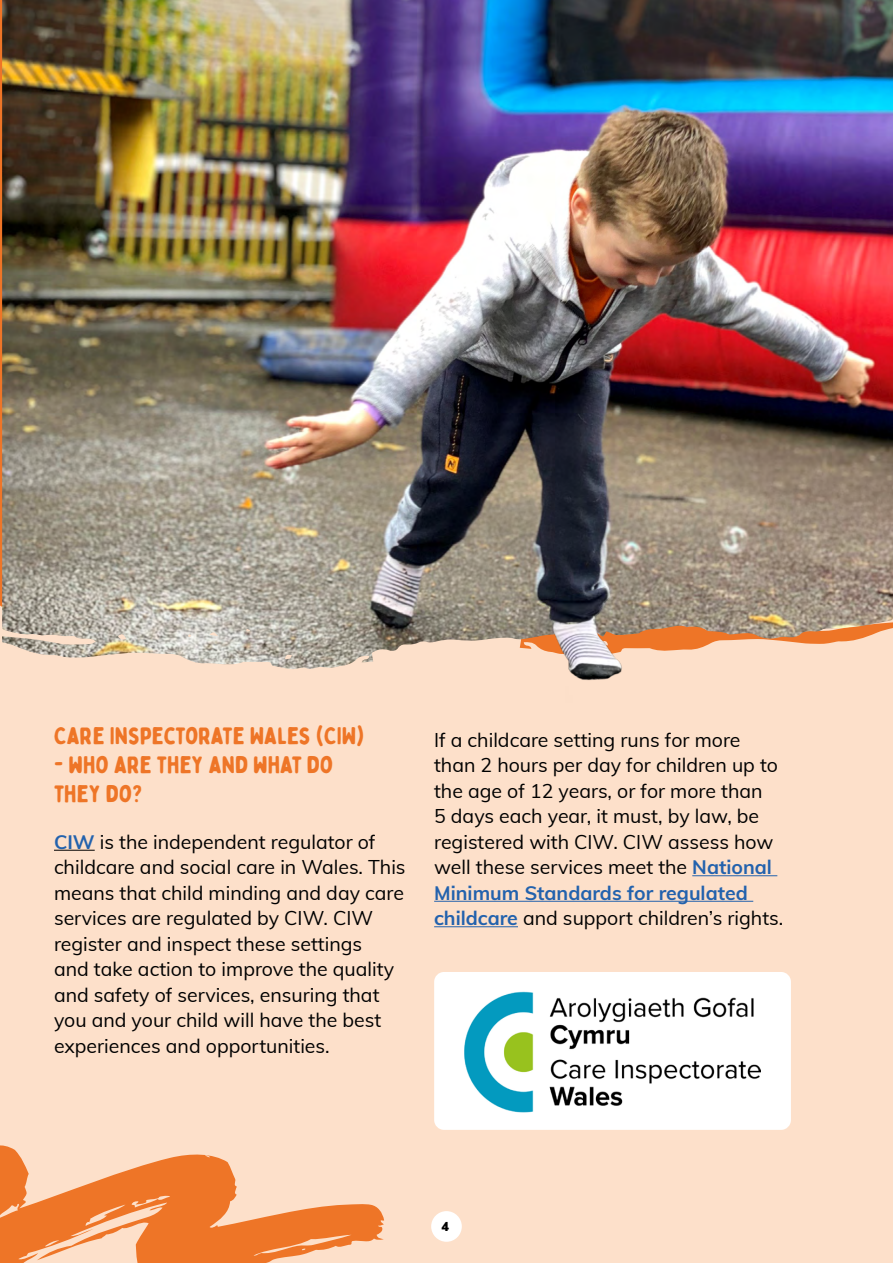
<style>
.page{position:relative;width:893px;height:1263px;background:#fde0ca}
.page>*{position:absolute;margin:0;border:0;box-sizing:border-box;transform-origin:0 0}
.t1{font:24px/28.8px "Bobby Jones Soft";color:#ee7527}
.t2{font:19.5px/25.5px "Muli";color:#000}
.t3{font:900 12.6px "Muli";color:#000}
.s1{font-weight:700;color:#2362ad}
</style>
<div class="page">
<hr style="left:54px;top:850px;width:41px;height:1px;background:#000">
<hr style="left:692px;top:875px;width:85px;height:1px;background:#2362ad">
<hr style="left:434px;top:901px;width:319px;height:1px;background:#2362ad">
<hr style="left:434px;top:926px;width:84px;height:1px;background:#2362ad">
<div style="left:434px;top:972px;width:357px;height:158px;background:#fff;border-radius:10px"></div>
<img style="left:464px;top:991px;width:297px;height:121px">
<img style="left:2px;top:0;width:891px;height:669px">
<img style="left:497px;top:541px;width:161px;height:139px">
<div style="left:431px;top:1211px;width:31px;height:31px;background:#fff;border-radius:50%"></div>
<svg style="left:0;top:1145px;width:384px;height:118px"></svg>
<p class="t1" style="left:54px;top:722px;width:312px">CARE INSPECTORATE WALES (CIW)</p>
<p class="t1" style="left:54px;top:751px;width:281px">- WHO ARE THEY AND WHAT DO<br>THEY DO?</p>
<p class="t2" style="left:54px;top:828px;width:353px"><span class="s1">CIW</span> is the independent regulator of childcare and social care in Wales. This means that child minding and day care services are regulated by CIW. CIW register and inspect these settings<br>and take action to improve the quality and safety of services, ensuring that you and your child will have the best experiences and opportunities.</p>
<p class="t2" style="left:434px;top:726px;width:351px">If a childcare setting runs for more than 2 hours per day for children up to the age of 12 years, or for more than<br>5 days each year, it must, by law, be registered with CIW. CIW assess how well these services meet the <span class="s1">National Minimum Standards for regulated childcare</span> and support children’s rights.</p>
<p class="t3" style="left:442px;top:1217px;width:9px">4</p>
</div>
